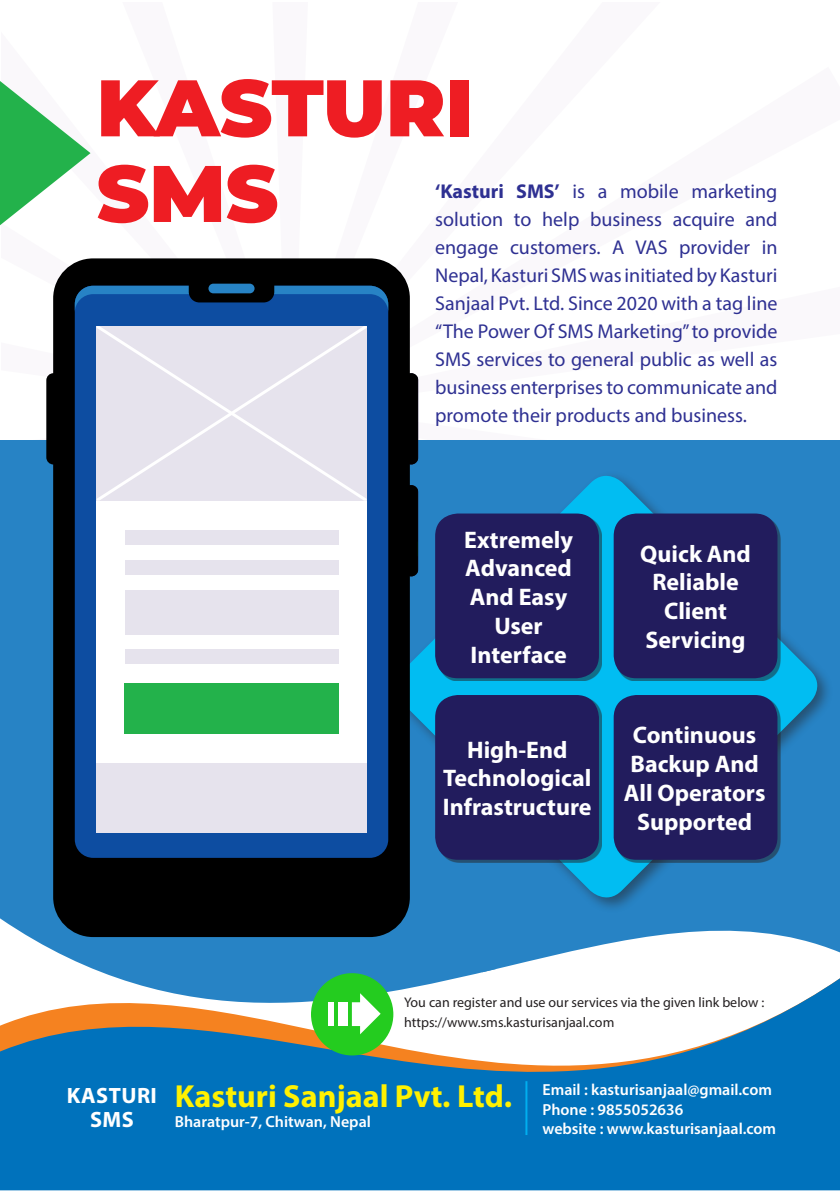
<style>
.page{position:relative;width:840px;height:1191px;background:#fff}
.page>*{position:absolute;margin:0;border:0;box-sizing:border-box;transform-origin:0 0}
.t1{font:900 80px "Montserrat";color:#ee1d23}
.t2{font:700 32px "Myriad Pro";color:#fff101}
.t3{font:700 24px/28.8px "Myriad Pro";color:#fff;text-align:center}
.t4{font:700 22.2px "Myriad Pro";letter-spacing:.02em;color:#fff}
.t5{font:20px/28px "Myriad Pro";color:#2e3092;text-align:justify}
.t6{font:600 16px "Myriad Pro";color:#fff}
.t7{font:14px "Myriad Pro";color:#231f20}
.s1{font-weight:700}
</style>
<div class="page">
<div style="left:0;top:440px;width:839px;height:679px;background:#2783c5"></div>
<svg style="left:408px;top:467px;width:417px;height:439px"></svg>
<svg style="left:0;top:909px;width:839px;height:69px"></svg>
<svg style="left:0;top:978px;width:839px;height:212px;background:#3f8ec0"></svg>
<div style="left:404px;top:373px;width:14px;height:91px;background:#000;border-radius:7px"></div>
<div style="left:46px;top:373px;width:14px;height:91px;background:#000;border-radius:7px"></div>
<div style="left:404px;top:485px;width:14px;height:91px;background:#030205;border-radius:7px"></div>
<div style="left:311px;top:973px;width:82px;height:82px;background:#24cc1f;border-radius:50%"></div>
<div style="left:337px;top:1002px;width:10px;height:24px;background:#fff"></div>
<div style="left:327px;top:1002px;width:6px;height:24px;background:#fff"></div>
<svg style="left:351px;top:922px;width:145px;height:112px"></svg>
<svg style="left:410px;top:373px;width:7px;height:91px"></svg>
<svg style="left:409px;top:485px;width:8px;height:116px"></svg>
<div style="left:53px;top:258px;width:356px;height:679px;background:#000;border-radius:40px"></div>
<div style="left:75px;top:286px;width:313px;height:572px;background:#0d4da1;border-radius:18px"></div>
<svg style="left:75px;top:284px;width:313px;height:25px"></svg>
<div style="left:208px;top:284px;width:46px;height:9px;background:#2783c5;border-radius:5px"></div>
<div style="left:97px;top:326px;width:269px;height:507px;background:#fff"></div>
<div style="left:97px;top:764px;width:269px;height:69px;background:#e6e3ed"></div>
<div style="left:125px;top:530px;width:213px;height:15px;background:#e6e3ed"></div>
<div style="left:125px;top:560px;width:213px;height:15px;background:#e6e3ed"></div>
<div style="left:125px;top:590px;width:213px;height:44px;background:#e6e3ed"></div>
<div style="left:125px;top:649px;width:213px;height:15px;background:#e6e3ed"></div>
<div style="left:124px;top:683px;width:215px;height:51px;background:#23b24b"></div>
<div style="left:96px;top:326px;width:270px;height:174px;background:#e6e3ed"></div>
<svg style="left:0;top:81px;width:90px;height:144px"></svg>
<hr style="left:525px;top:1081px;width:2px;height:54px;background:#00aeef">
<div style="left:437px;top:516px;width:164px;height:165px;background:#231f20;opacity:.5"></div>
<div style="left:435px;top:513px;width:163px;height:165px;background:#221c5d;border-radius:23px"></div>
<div style="left:437px;top:698px;width:164px;height:164px;background:#231f20;opacity:.5"></div>
<div style="left:435px;top:695px;width:163px;height:164px;background:#221c5d;border-radius:23px"></div>
<div style="left:616px;top:516px;width:164px;height:165px;background:#231f20;opacity:.5"></div>
<div style="left:613px;top:513px;width:164px;height:165px;background:#221c5d;border-radius:23px"></div>
<div style="left:616px;top:698px;width:164px;height:164px;background:#231f20;opacity:.5"></div>
<div style="left:613px;top:695px;width:164px;height:164px;background:#221c5d;border-radius:23px"></div>
<p class="t1" style="left:97px;top:48px;width:378px">KASTURI</p>
<p class="t1" style="left:97px;top:133px;width:183px">SMS</p>
<p class="t5" style="left:435px;top:177px;width:343px"><span class="s1">‘Kasturi SMS’</span> is a mobile marketing solution to help business acquire and engage customers. A VAS provider in Nepal, Kasturi SMS was initiated by Kasturi Sanjaal Pvt. Ltd. Since 2020 with a tag line “The Power Of SMS Marketing” to provide SMS services to general public as well as business enterprises to communicate and promote their products and business.</p>
<p class="t3" style="left:464px;top:524px;width:110px">Extremely<br>Advanced<br>And Easy<br>User<br>Interface</p>
<p class="t3" style="left:442px;top:734px;width:150px">High-End<br>Technological<br>Infrastructure</p>
<p class="t3" style="left:640px;top:538px;width:112px">Quick And<br>Reliable<br>Client<br>Servicing</p>
<p class="t3" style="left:623px;top:720px;width:143px">Continuous<br>Backup And<br>All Operators<br>Supported</p>
<p class="t7" style="left:404px;top:994px;width:361px">You can register and use our services via the given link below :</p>
<p class="t7" style="left:404px;top:1013px;width:212px">https://www.sms.kasturisanjaal.com</p>
<p class="t4" style="left:67px;top:1080px;width:92px">KASTURI</p>
<p class="t4" style="left:90px;top:1104px;width:45px">SMS</p>
<p class="t2" style="left:175px;top:1075px;width:338px">Kasturi Sanjaal Pvt. Ltd.</p>
<p class="t6" style="left:175px;top:1111px;width:197px">Bharatpur-7, Chitwan, Nepal</p>
<p class="t6" style="left:542px;top:1079px;width:231px">Email : kasturisanjaal@gmail.com</p>
<p class="t6" style="left:542px;top:1099px;width:142px">Phone : 9855052636</p>
<p class="t6" style="left:542px;top:1118px;width:235px">website : www.kasturisanjaal.com</p>
</div>
